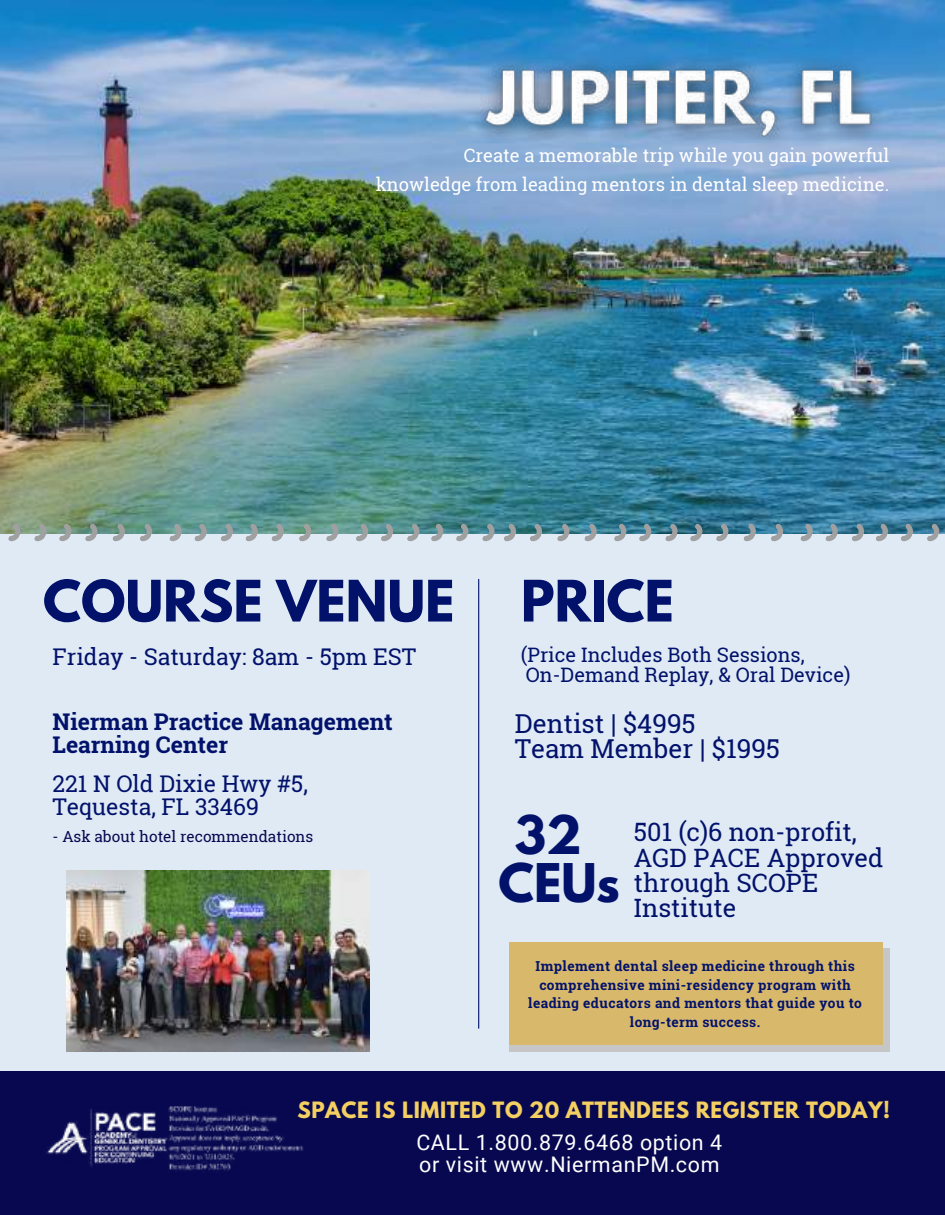
<style>
.page{position:relative;width:945px;height:1215px;background:#fff}
.page>*{position:absolute;margin:0;border:0;box-sizing:border-box;transform-origin:0 0}
.t1{font:700 50.55px "League Spartan";color:#02126b}
.t2{font:700 47.25px "League Spartan";color:#02126b}
.t3{font:26.1px/25.3px "Roboto Slab";color:#02126b}
.t4{font:25.35px/25.3px "Roboto Slab";color:#02126b}
.t5{font:22.95px/23px "Roboto Slab";color:#02126b}
.t6{font:700 22.95px/23px "Roboto Slab";color:#02126b}
.t7{font:21.45px/21.9px "Roboto";letter-spacing:.03em;color:#fff}
.t8{font:19.95px/19.5px "Roboto Slab";color:#02126b}
.t9{font:700 19.95px "League Spartan";letter-spacing:.03em;color:#f4cf61}
.t10{font:18.45px/28.8px "Roboto Slab";color:#fff;text-align:right}
.t11{font:15.3px "Roboto Slab";color:#070850}
.t12{font:700 13.8px/18.6px "Roboto Slab";letter-spacing:.03em;color:#02126b;text-align:center}
</style>
<div class="page">
<div style="left:0;top:1071px;width:945px;height:144px;background:#070850"></div>
<img style="left:47px;top:1106px;width:257px;height:65px">
<div style="left:0;top:531px;width:945px;height:540px;background:#dfeaf5"></div>
<hr style="left:478px;top:579px;width:1px;height:449px;background:#02126b">
<img style="left:0;top:0;width:945px;height:534px">
<svg style="left:690px;top:523px;width:13px;height:18px"></svg>
<svg style="left:530px;top:523px;width:13px;height:18px"></svg>
<svg style="left:716px;top:523px;width:13px;height:18px"></svg>
<svg style="left:557px;top:523px;width:13px;height:18px"></svg>
<svg style="left:744px;top:523px;width:13px;height:18px"></svg>
<svg style="left:584px;top:523px;width:14px;height:18px"></svg>
<svg style="left:771px;top:523px;width:13px;height:18px"></svg>
<svg style="left:614px;top:523px;width:13px;height:18px"></svg>
<svg style="left:801px;top:523px;width:13px;height:18px"></svg>
<svg style="left:876px;top:523px;width:13px;height:18px"></svg>
<svg style="left:639px;top:523px;width:13px;height:18px"></svg>
<svg style="left:826px;top:523px;width:13px;height:18px"></svg>
<svg style="left:901px;top:523px;width:13px;height:18px"></svg>
<svg style="left:665px;top:523px;width:13px;height:18px"></svg>
<svg style="left:852px;top:523px;width:13px;height:18px"></svg>
<svg style="left:504px;top:523px;width:13px;height:18px"></svg>
<svg style="left:927px;top:523px;width:13px;height:18px"></svg>
<svg style="left:246px;top:523px;width:13px;height:18px"></svg>
<svg style="left:85px;top:523px;width:13px;height:18px"></svg>
<svg style="left:272px;top:523px;width:13px;height:18px"></svg>
<svg style="left:113px;top:523px;width:13px;height:18px"></svg>
<svg style="left:299px;top:523px;width:13px;height:18px"></svg>
<svg style="left:140px;top:523px;width:13px;height:18px"></svg>
<svg style="left:326px;top:523px;width:13px;height:18px"></svg>
<svg style="left:170px;top:523px;width:13px;height:18px"></svg>
<svg style="left:356px;top:523px;width:13px;height:18px"></svg>
<svg style="left:431px;top:523px;width:13px;height:18px"></svg>
<svg style="left:195px;top:523px;width:13px;height:18px"></svg>
<svg style="left:381px;top:523px;width:13px;height:18px"></svg>
<svg style="left:456px;top:523px;width:13px;height:18px"></svg>
<svg style="left:221px;top:523px;width:13px;height:18px"></svg>
<svg style="left:407px;top:523px;width:13px;height:18px"></svg>
<svg style="left:59px;top:523px;width:13px;height:18px"></svg>
<svg style="left:482px;top:523px;width:13px;height:18px"></svg>
<svg style="left:34px;top:523px;width:13px;height:18px"></svg>
<svg style="left:8px;top:523px;width:13px;height:18px"></svg>
<div style="left:510px;top:949px;width:380px;height:103px;background:#c6c6c6"></div>
<div style="left:510px;top:943px;width:373px;height:102px;background:#d8b86b"></div>
<img style="left:67px;top:871px;width:302px;height:181px">
<img style="left:457px;top:41px;width:443px;height:137px">
<h3 class="t10" style="left:376px;top:141px;width:515px">Create a memorable trip while you gain powerful knowledge from leading mentors in dental sleep medicine.</h3>
<h1 class="t1" style="left:43px;top:576px;width:413px">COURSE VENUE</h1>
<h1 class="t1" style="left:521px;top:576px;width:154px">PRICE</h1>
<h3 class="t5" style="left:53px;top:645px;width:365px">Friday - Saturday: 8am - 5pm EST</h3>
<h3 class="t6" style="left:53px;top:710px;width:342px">Nierman Practice Management<br>Learning Center</h3>
<h3 class="t5" style="left:53px;top:772px;width:257px">221 N Old Dixie Hwy #5,<br>Tequesta, FL 33469</h3>
<p class="t11" style="left:53px;top:826px;width:262px">- Ask about hotel recommendations</p>
<h3 class="t8" style="left:521px;top:645px;width:331px">(Price Includes Both Sessions,<br>On-Demand Replay, &amp; Oral Device)</h3>
<h3 class="t3" style="left:515px;top:710px;width:267px">Dentist | $4995<br>Team Member | $1995</h3>
<h2 class="t2" style="left:515px;top:811px;width:68px">32</h2>
<h2 class="t2" style="left:498px;top:859px;width:123px">CEUs</h2>
<h3 class="t4" style="left:634px;top:819px;width:251px">501 (c)6 non-profit,<br>AGD PACE Approved through SCOPE<br>Institute</h3>
<p class="t12" style="left:528px;top:957px;width:335px">Implement dental sleep medicine through this comprehensive mini-residency program with leading educators and mentors that guide you to long-term success.</p>
<h3 class="t9" style="left:297px;top:1100px;width:594px">SPACE IS LIMITED TO 20 ATTENDEES REGISTER TODAY!</h3>
<h3 class="t7" style="left:416px;top:1132px;width:308px">CALL 1.800.879.6468 option 4 or visit www.NiermanPM.com</h3>
</div>
